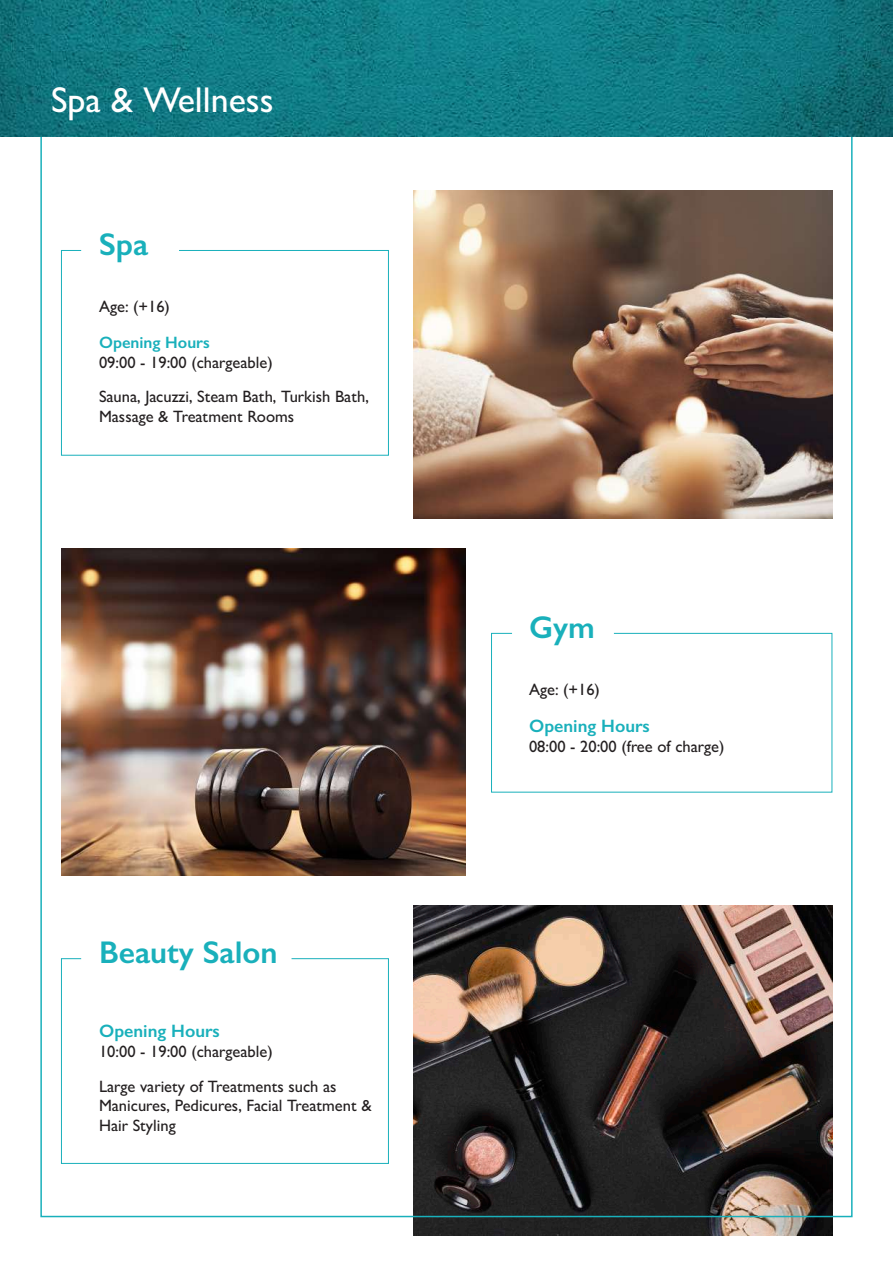
<style>
.page{position:relative;width:893px;height:1263px;background:#fff}
.page>*{position:absolute;margin:0;border:0;box-sizing:border-box;transform-origin:0 0}
.t1{font:500 36px "Gill Sans";color:#fff}
.t2{font:600 31.5px "Gill Sans";color:#19b0bb}
.t3{font:600 18px "Gill Sans";color:#19b0bb}
.t4{font:500 16.5px/34.7px "Gill Sans";color:#231f20}
.t5{font:600 16.5px "Gill Sans";color:#19b0bb}
</style>
<div class="page">
<img style="left:0;top:0;width:893px;height:136px">
<svg style="left:61px;top:250px;width:328px;height:206px"></svg>
<svg style="left:491px;top:633px;width:342px;height:160px"></svg>
<svg style="left:61px;top:958px;width:328px;height:206px"></svg>
<img style="left:413px;top:191px;width:420px;height:327px">
<img style="left:413px;top:906px;width:420px;height:330px">
<img style="left:61px;top:548px;width:404px;height:328px">
<h1 class="t1" style="left:51px;top:79px;width:224px">Spa &amp; Wellness</h1>
<h2 class="t2" style="left:99px;top:225px;width:51px">Spa</h2>
<p class="t4" style="left:99px;top:289px;width:72px">Age: (+16)</p>
<p class="t5" style="left:99px;top:332px;width:112px">Opening Hours</p>
<p class="t4" style="left:99px;top:344px;width:271px">09:00 - 19:00 (chargeable)<br>Sauna, Jacuzzi, Steam Bath, Turkish Bath,</p>
<p class="t4" style="left:99px;top:399px;width:197px">Massage &amp; Treatment Rooms</p>
<h2 class="t2" style="left:99px;top:933px;width:180px">Beauty Salon</h2>
<p class="t3" style="left:99px;top:1020px;width:122px">Opening Hours</p>
<p class="t4" style="left:99px;top:1034px;width:239px">10:00 - 19:00 (chargeable)<br>Large variety of Treatments such as</p>
<p class="t4" style="left:99px;top:1096px;width:274px;line-height:19.8px">Manicures, Pedicures, Facial Treatment &amp;<br>Hair Styling</p>
<h2 class="t2" style="left:529px;top:608px;width:67px">Gym</h2>
<p class="t4" style="left:529px;top:672px;width:72px">Age: (+16)</p>
<p class="t3" style="left:529px;top:715px;width:122px">Opening Hours</p>
<p class="t4" style="left:529px;top:728px;width:197px">08:00 - 20:00 (free of charge)</p>
</div>
